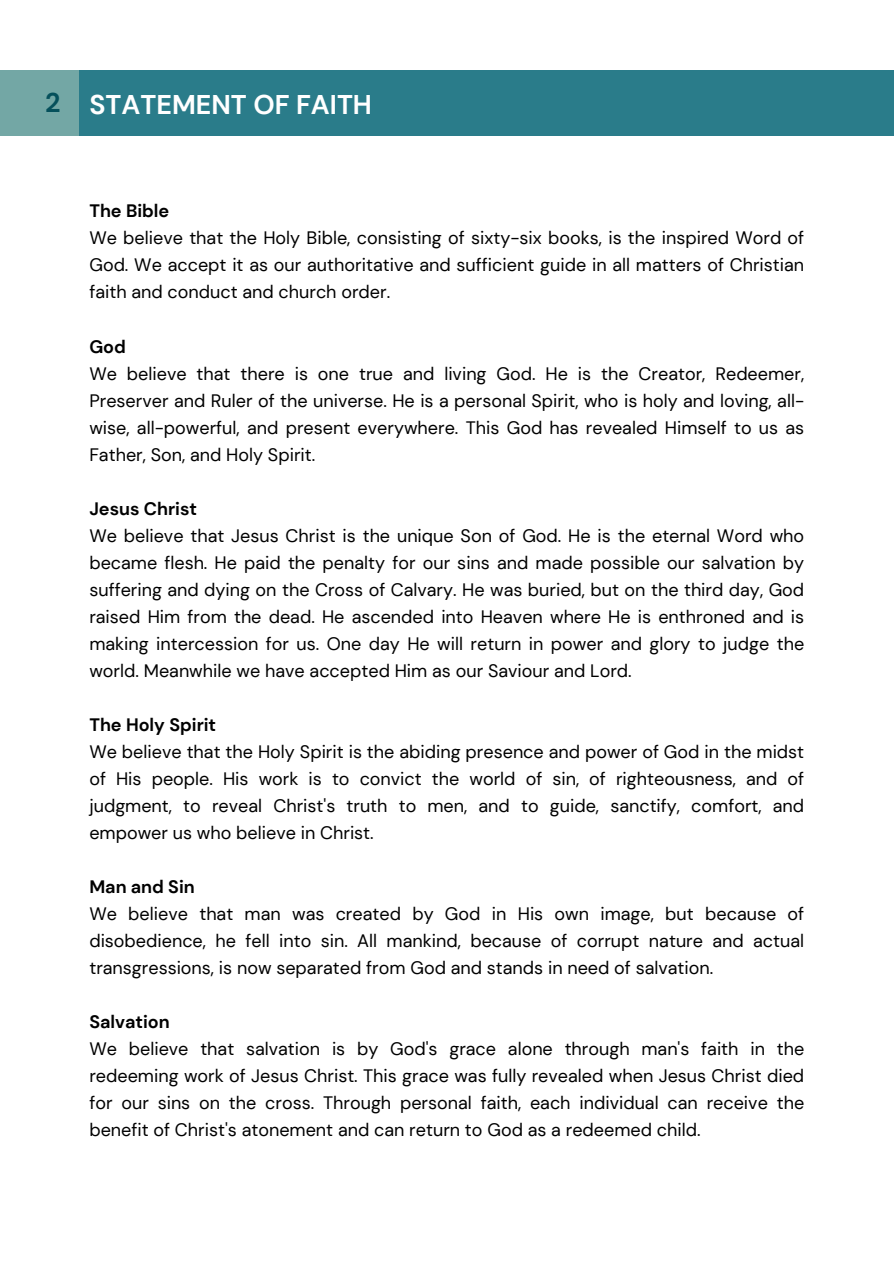
<style>
.page{position:relative;width:894px;height:1264px;background:#fff}
.page>*{position:absolute;margin:0;border:0;box-sizing:border-box;transform-origin:0 0}
.t1{font:700 27px "DM Sans";color:#fff}
.t2{font:700 27px "DM Sans";color:#05505b}
.t3{font:18px/27px "DM Sans";color:#000;text-align:justify}
.t4{font:700 18px "DM Sans";color:#000}
</style>
<div class="page">
<div style="left:0;top:71px;width:893px;height:65px;background:#2a7c8a"></div>
<div style="left:0;top:71px;width:79px;height:65px;background:#77aaa7"></div>
<p class="t2" style="left:45px;top:85px;width:17px">2</p>
<p class="t1" style="left:89px;top:87px;width:284px">STATEMENT OF FAITH</p>
<h1 class="t4" style="left:89px;top:199px;width:81px">The Bible</h1>
<p class="t3" style="left:89px;top:225px;width:716px">We believe that the Holy Bible, consisting of sixty-six books, is the inspired Word of God. We accept it as our authoritative and sufficient guide in all matters of Christian faith and conduct and church order.</p>
<p class="t4" style="left:89px;top:334px;width:38px">God</p>
<p class="t3" style="left:89px;top:360px;width:716px">We believe that there is one true and living God. He is the Creator, Redeemer, Preserver and Ruler of the universe. He is a personal Spirit, who is holy and loving, all&shy;wise, all-powerful, and present everywhere. This God has revealed Himself to us as Father, Son, and Holy Spirit.</p>
<p class="t4" style="left:89px;top:496px;width:109px">Jesus Christ</p>
<p class="t3" style="left:89px;top:522px;width:716px">We believe that Jesus Christ is the unique Son of God. He is the eternal Word who became flesh. He paid the penalty for our sins and made possible our salvation by suffering and dying on the Cross of Calvary. He was buried, but on the third day, God raised Him from the dead. He ascended into Heaven where He is enthroned and is making intercession for us. One day He will return in power and glory to judge the world. Meanwhile we have accepted Him as our Saviour and Lord.</p>
<p class="t4" style="left:89px;top:712px;width:128px">The Holy Spirit</p>
<p class="t3" style="left:89px;top:738px;width:716px">We believe that the Holy Spirit is the abiding presence and power of God in the midst of His people. His work is to convict the world of sin, of righteousness, and of judgment, to reveal Christ's truth to men, and to guide, sanctify, comfort, and empower us who believe in Christ.</p>
<p class="t4" style="left:89px;top:874px;width:107px">Man and Sin</p>
<p class="t3" style="left:89px;top:900px;width:716px">We believe that man was created by God in His own image, but because of disobedience, he fell into sin. All mankind, because of corrupt nature and actual transgressions, is now separated from God and stands in need of salvation.</p>
<p class="t4" style="left:89px;top:1009px;width:82px">Salvation</p>
<p class="t3" style="left:89px;top:1035px;width:716px">We believe that salvation is by God's grace alone through man's faith in the redeeming work of Jesus Christ. This grace was fully revealed when Jesus Christ died for our sins on the cross. Through personal faith, each individual can receive the benefit of Christ's atonement and can return to God as a redeemed child.</p>
</div>
